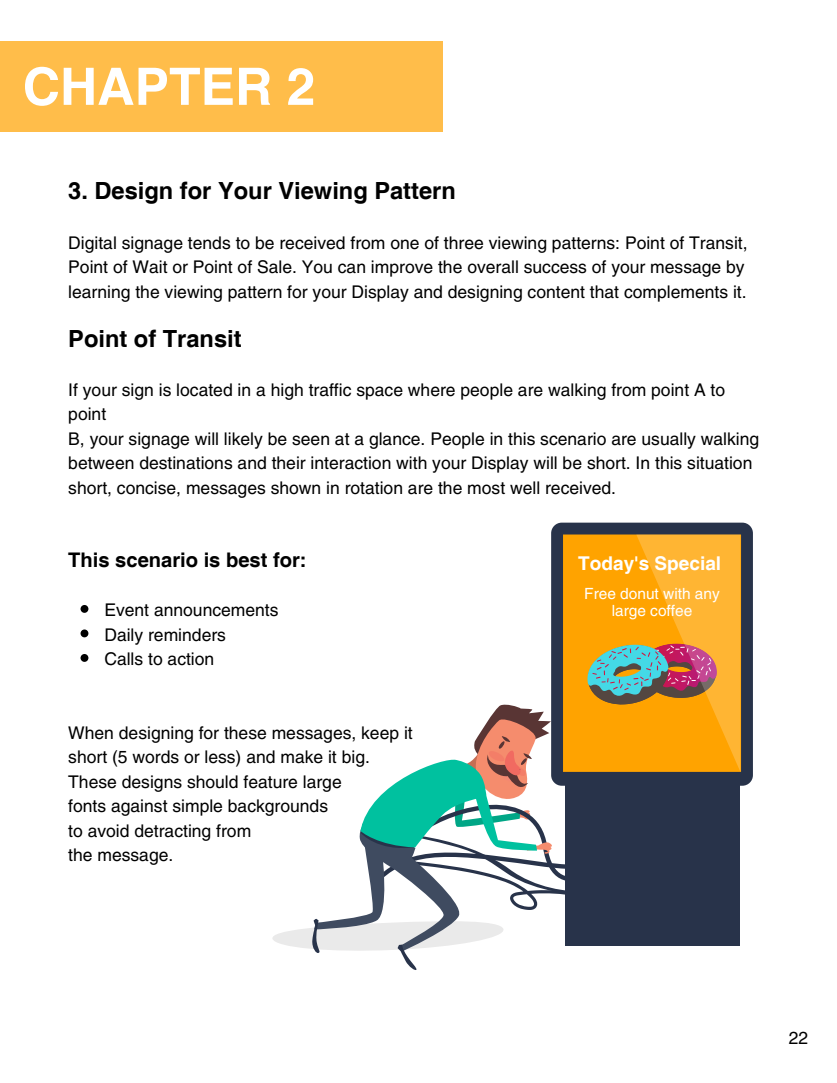
<style>
.page{position:relative;width:837px;height:1083px;background:#fff}
.page>*{position:absolute;margin:0;border:0;box-sizing:border-box;transform-origin:0 0}
.t1{font:700 51.62px "Helvetica";color:#fff}
.t2{font:700 23.62px "Helvetica";color:#000}
.t3{font:700 20.12px "Helvetica";color:#000}
.t4{font:700 18.99px "Helvetica";color:#fff}
.t5{font:17.5px/24.5px "Helvetica";color:#000}
.t6{font:15.4px/16.6px "Helvetica";color:#fff;text-align:center}
</style>
<div class="page">
<div style="left:80px;top:605px;width:8px;height:7px;background:#000;border-radius:50%"></div>
<div style="left:80px;top:629px;width:8px;height:8px;background:#000;border-radius:50%"></div>
<div style="left:80px;top:654px;width:8px;height:8px;background:#000;border-radius:50%"></div>
<div style="left:0;top:41px;width:443px;height:91px;background:#ffbd4a"></div>
<svg style="left:551px;top:522px;width:201px;height:263px;background:#393f4d"></svg>
<svg style="left:272px;top:534px;width:468px;height:436px"></svg>
<h1 class="t1" style="left:23px;top:57px;width:294px">CHAPTER 2</h1>
<h2 class="t2" style="left:68px;top:177px;width:389px">3. Design for Your Viewing Pattern</h2>
<p class="t5" style="left:68px;top:230px;width:680px">Digital signage tends to be received from one of three viewing patterns: Point of Transit,<br>Point of Wait or Point of Sale. You can improve the overall success of your message by learning the viewing pattern for your Display and designing content that complements it.</p>
<h2 class="t2" style="left:68px;top:324px;width:175px">Point of Transit</h2>
<p class="t5" style="left:68px;top:377px;width:692px">If your sign is located in a high traffic space where people are walking from point A to point<br>B, your signage will likely be seen at a glance. People in this scenario are usually walking between destinations and their interaction with your Display will be short. In this situation short, concise, messages shown in rotation are the most well received.</p>
<p class="t3" style="left:68px;top:548px;width:240px">This scenario is best for:</p>
<p class="t5" style="left:104px;top:597px;width:176px">Event announcements<br>Daily reminders<br>Calls to action</p>
<p class="t5" style="left:68px;top:720px;width:346px">When designing for these messages, keep it short (5 words or less) and make it big.<br>These designs should feature large<br>fonts against simple backgrounds<br>to avoid detracting from<br>the message.</p>
<p class="t4" style="left:578px;top:552px;width:144px">Today's Special</p>
<p class="t6" style="left:584px;top:585px;width:137px">Free donut with any large coffee</p>
<p class="t5" style="left:788px;top:1025px;width:21px">22</p>
</div>
